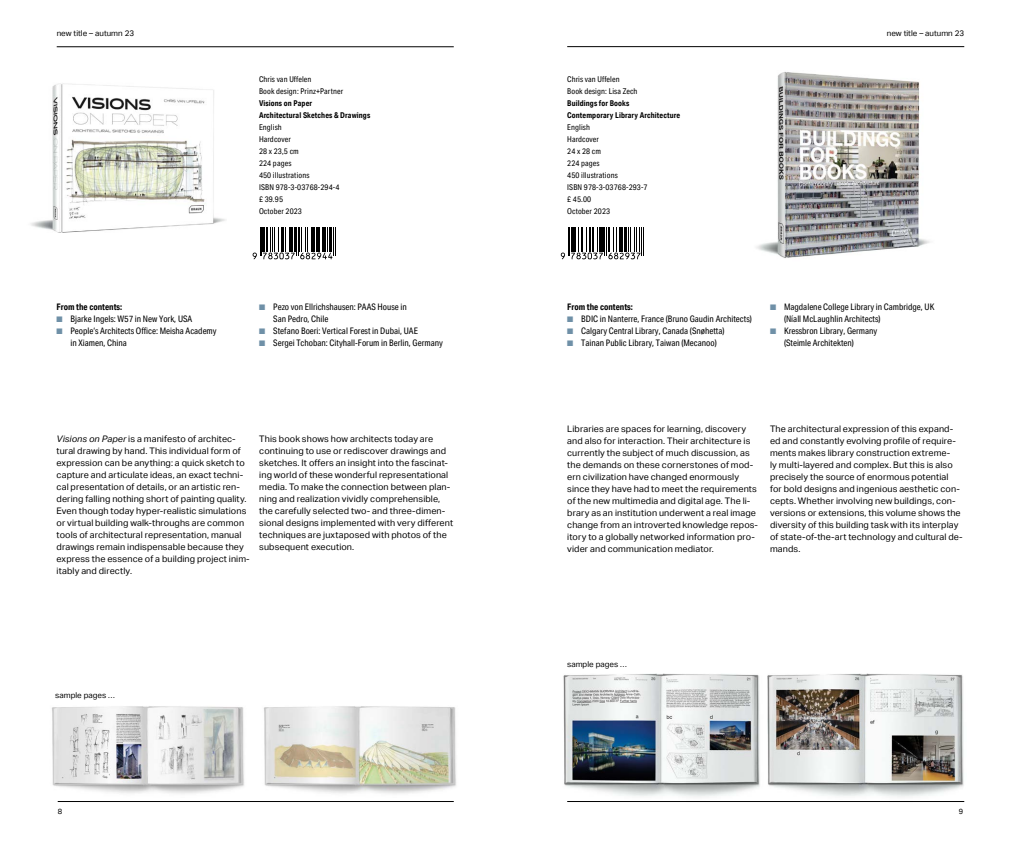
<style>
.page{position:relative;width:1021px;height:842px;background:#fff}
.page>*{position:absolute;margin:0;border:0;box-sizing:border-box;transform-origin:0 0}
.t1{font:9px/12px "Aktiv Grotesk";letter-spacing:.01em;color:#000}
.t2{font:9px/12px "Aktiv Grotesk Cd";color:#000}
.t3{font:700 9px "Aktiv Grotesk Cd";color:#000}
.t4{font:8px/12px "Aktiv Grotesk Cd";letter-spacing:.015em;color:#000}
.t5{font:700 8px/12px "Aktiv Grotesk Cd";letter-spacing:.015em;color:#000}
.t6{font:8px "Aktiv Grotesk";color:#000}
.t7{font:7.5px "Aktiv Grotesk";color:#000}
.s1{color:#6f90a7}
.s2{font-style:italic}
</style>
<div class="page">
<img style="left:563px;top:673px;width:402px;height:129px">
<img style="left:756px;top:72px;width:174px;height:186px">
<hr style="left:567px;top:46px;width:397px;height:1px;background:#000">
<hr style="left:567px;top:801px;width:397px;height:1px;background:#000">
<svg style="left:561px;top:227px;width:83px;height:32px"></svg>
<img style="left:52px;top:706px;width:192px;height:96px">
<img style="left:31px;top:83px;width:195px;height:150px">
<svg style="left:252px;top:227px;width:84px;height:32px"></svg>
<hr style="left:57px;top:47px;width:397px;height:1px;background:#000">
<img style="left:264px;top:706px;width:192px;height:88px">
<hr style="left:58px;top:801px;width:396px;height:1px;background:#000">
<p class="t6" style="left:57px;top:29px;width:79px">new title – autumn 23</p>
<p class="t3" style="left:57px;top:301px;width:67px">From the contents:</p>
<p class="t2" style="left:57px;top:313px;width:137px"><span class="s1">■</span> Bjarke Ingels: W57 in New York, USA</p>
<p class="t2" style="left:71px;top:325px;width:148px;text-indent:-14px"><span class="s1">■</span> People‘s Architects Office: Meisha Academy in Xiamen, China</p>
<p class="t4" style="left:259px;top:73px;width:86px">Chris van Uffelen<br>Book design: Prinz+Partner</p>
<p class="t5" style="left:259px;top:97px;width:113px">Visions on Paper<br>Architectural Sketches &amp; Drawings</p>
<p class="t4" style="left:259px;top:121px;width:82px">English<br>Hardcover<br>28 x 23,5 cm<br>224 pages<br>450 illustrations<br>ISBN 978-3-03768-294-4 £ 39.95<br>October 2023</p>
<p class="t2" style="left:273px;top:301px;width:135px;text-indent:-14px"><span class="s1">■</span> Pezo von Ellrichshausen: PAAS House in<br>San Pedro, Chile</p>
<p class="t2" style="left:259px;top:325px;width:160px"><span class="s1">■</span> Stefano Boeri: Vertical Forest in Dubai, UAE</p>
<p class="t2" style="left:259px;top:337px;width:185px"><span class="s1">■</span> Sergei Tchoban: Cityhall-Forum in Berlin, Germany</p>
<p class="t1" style="left:57px;top:433px;width:195px"><span class="s2">Visions on Paper</span> is a manifesto of architec&shy;tural drawing by hand. This individual form of expression can be anything: a quick sketch to capture and articulate ideas, an exact techni&shy;cal presentation of details, or an artistic ren&shy;dering falling nothing short of painting quality.<br>Even though today hyper-realistic simulations or virtual building walk-throughs are common tools of architectural representation, manual drawings remain indispensable because they express the essence of a building project inim&shy;itably and directly.</p>
<p class="t1" style="left:259px;top:433px;width:195px">This book shows how architects today are continuing to use or rediscover drawings and sketches. It offers an insight into the fascinat&shy;ing world of these wonderful representational media. To make the connection between plan&shy;ning and realization vividly comprehensible, the carefully selected two- and three-dimen&shy;sional designs implemented with very different techniques are juxtaposed with photos of the subsequent execution.</p>
<p class="t6" style="left:55px;top:690px;width:61px">sample pages …</p>
<p class="t7" style="left:58px;top:807px;width:6px">8</p>
<p class="t4" style="left:567px;top:73px;width:72px">Chris van Uffelen<br>Book design: Lisa Zech</p>
<p class="t5" style="left:567px;top:97px;width:114px">Buildings for Books<br>Contemporary Library Architecture</p>
<p class="t4" style="left:567px;top:121px;width:82px">English<br>Hardcover<br>24 x 28 cm<br>224 pages<br>450 illustrations<br>ISBN 978-3-03768-293-7 £ 45.00<br>October 2023</p>
<p class="t6" style="left:886px;top:29px;width:79px">new title – autumn 23</p>
<p class="t3" style="left:567px;top:301px;width:67px">From the contents:</p>
<p class="t2" style="left:567px;top:313px;width:186px"><span class="s1">■</span> BDIC in Nanterre, France (Bruno Gaudin Architects)</p>
<p class="t2" style="left:567px;top:325px;width:159px"><span class="s1">■</span> Calgary Central Library, Canada (Snøhetta)</p>
<p class="t2" style="left:567px;top:337px;width:151px"><span class="s1">■</span> Tainan Public Library, Taiwan (Mecanoo)</p>
<p class="t2" style="left:784px;top:301px;width:152px;text-indent:-14px"><span class="s1">■</span> Magdalene College Library in Cambridge, UK (Níall McLaughlin Architects)</p>
<p class="t2" style="left:784px;top:325px;width:95px;text-indent:-14px"><span class="s1">■</span> Kressbron Library, Germany (Steimle Architekten)</p>
<p class="t1" style="left:567px;top:423px;width:192px">Libraries are spaces for learning, discovery and also for interaction. Their architecture is currently the subject of much discussion, as the demands on these cornerstones of mod&shy;ern civilization have changed enormously since they have had to meet the requirements of the new multimedia and digital age. The li&shy;brary as an institution underwent a real image change from an introverted knowledge repos&shy;itory to a globally networked information pro&shy;vider and communication mediator.</p>
<p class="t1" style="left:770px;top:422px;width:194px">The architectural expression of this expand&shy;ed and constantly evolving profile of require&shy;ments makes library construction extreme-<br>ly multi-layered and complex. But this is also precisely the source of enormous potential<br>for bold designs and ingenious aesthetic con&shy;cepts. Whether involving new buildings, con&shy;versions or extensions, this volume shows the diversity of this building task with its interplay of state-of-the-art technology and cultural de&shy;mands.</p>
<p class="t6" style="left:567px;top:659px;width:61px">sample pages …</p>
<p class="t7" style="left:958px;top:807px;width:6px">9</p>
</div>
